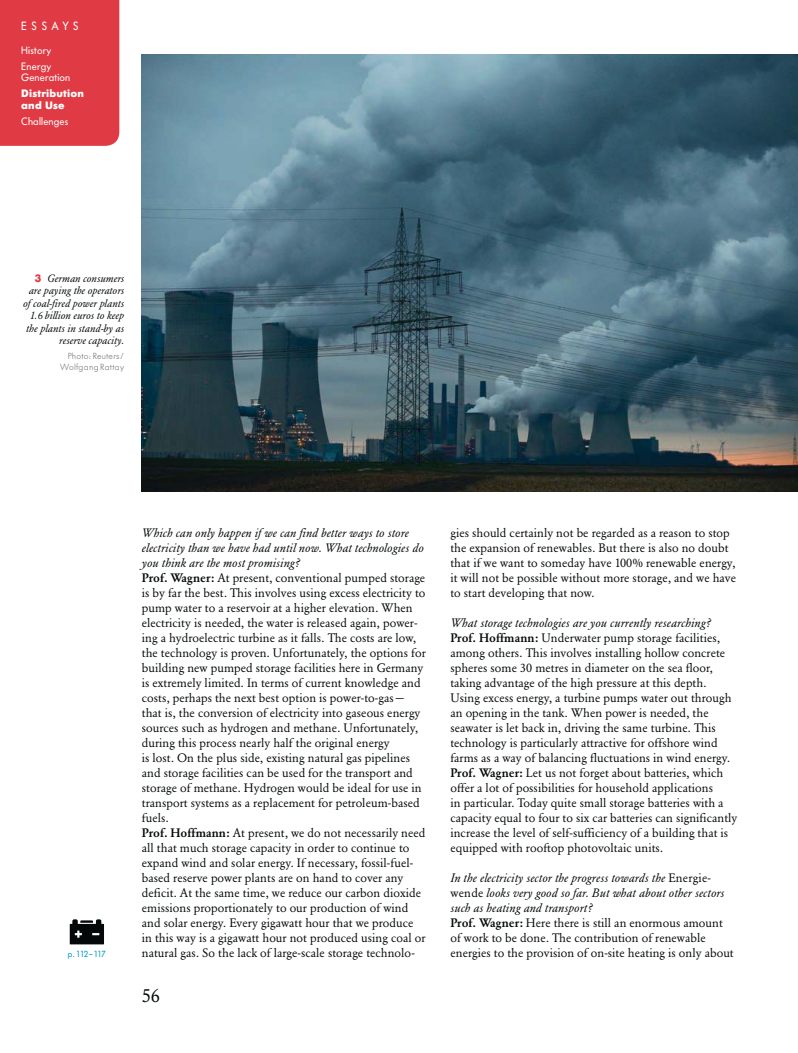
<style>
.page{position:relative;width:798px;height:1053px;background:#fff}
.page>*{position:absolute;margin:0;border:0;box-sizing:border-box;transform-origin:0 0}
.t1{font:18.75px "Garamond BQ";color:#040809}
.t2{font:12.12px/15px "Garamond BQ";letter-spacing:.005em;color:#040809}
.t3{font:11.88px "Futura BQ";letter-spacing:.38em;color:#fff}
.t4{font:italic 10.62px/12.5px "Garamond BQ";letter-spacing:.01em;color:#040809;text-align:right}
.t5{font:10.62px/16.2px "Futura BQ";letter-spacing:.02em;color:#fff}
.t6{font:700 10.62px/11.2px "Futura BQ";letter-spacing:.02em;color:#fff}
.t7{font:300 8.75px/11.2px "Futura BQ";letter-spacing:.025em;color:#6d6f71;text-align:right}
.t8{font:8.75px "Futura BQ";letter-spacing:-.06em;color:#009eca}
.s1{font-family:"Futura BQ";font-weight:700;font-style:normal;color:#e03a44}
.s2{font-style:italic}
.s3{font-weight:500}
</style>
<div class="page">
<div style="left:0;top:0;width:120px;height:146px;background:#e03a44"></div>
<img style="left:142px;top:55px;width:655px;height:436px">
<svg style="left:70px;top:919px;width:34px;height:25px"></svg>
<p class="t3" style="left:21px;top:21px;width:59px">ESSAYS</p>
<p class="t5" style="left:21px;top:43px;width:31px">History<br>Energy</p>
<p class="t5" style="left:21px;top:70px;width:50px">Generation</p>
<p class="t6" style="left:21px;top:89px;width:64px">Distribution and Use</p>
<p class="t5" style="left:21px;top:114px;width:49px">Challenges</p>
<p class="t4" style="left:23px;top:272px;width:102px"><span class="s1">3</span> German consumers are paying the operators of coal-fired power plants<br>1.6 billion euros to keep the plants in stand-by as reserve capacity.</p>
<p class="t7" style="left:60px;top:351px;width:65px">Photo: Reuters/<br>Wolfgang Rattay</p>
<p class="t8" style="left:68px;top:949px;width:39px">p. 112 – 117</p>
<p class="t2" style="left:142px;top:526px;width:285px"><span class="s2">Which can only happen if we can find better ways to store electricity than we have had until now. What technologies do you think are the most promising?<br></span><span class="s3">Prof. Wagner:</span> At present, conventional pumped storage is by far the best. This involves using excess electricity to pump water to a reservoir at a higher elevation. When electricity is needed, the water is released again, power&shy;ing a hydroelectric turbine as it falls. The costs are low, the technology is proven. Unfortunately, the options for building new pumped storage facilities here in Germany is extremely limited. In terms of current knowledge and costs, perhaps the next best option is power-to-gas — that is, the conversion of electricity into gaseous energy sources such as hydrogen and methane. Unfortunately, during this process nearly half the original energy<br>is lost. On the plus side, existing natural gas pipelines and storage facilities can be used for the transport and storage of methane. Hydrogen would be ideal for use in transport systems as a replacement for petroleum-based fuels.<br><span class="s3">Prof. Hoffmann:</span> At present, we do not necessarily need all that much storage capacity in order to continue to expand wind and solar energy. If necessary, fossil-fuel&shy;based reserve power plants are on hand to cover any deficit. At the same time, we reduce our carbon dioxide emissions proportionately to our production of wind and solar energy. Every gigawatt hour that we produce in this way is a gigawatt hour not produced using coal or natural gas. So the lack of large-scale storage technolo-</p>
<p class="t2" style="left:450px;top:526px;width:287px">gies should certainly not be regarded as a reason to stop the expansion of renewables. But there is also no doubt that if we want to someday have 100% renewable energy, it will not be possible without more storage, and we have to start developing that now.</p>
<p class="t2" style="left:450px;top:615px;width:288px"><span class="s2">What storage technologies are you currently researching?<br></span><span class="s3">Prof. Hoffmann:</span> Underwater pump storage facilities, among others. This involves installing hollow concrete spheres some 30 metres in diameter on the sea floor, taking advantage of the high pressure at this depth.<br>Using excess energy, a turbine pumps water out through an opening in the tank. When power is needed, the seawater is let back in, driving the same turbine. This technology is particularly attractive for offshore wind farms as a way of balancing fluctuations in wind energy.<br><span class="s3">Prof. Wagner:</span> Let us not forget about batteries, which offer a lot of possibilities for household applications<br>in particular. Today quite small storage batteries with a capacity equal to four to six car batteries can significantly increase the level of self-sufficiency of a building that is equipped with rooftop photovoltaic units.</p>
<p class="t2" style="left:450px;top:870px;width:285px"><span class="s2">In the electricity sector the progress towards the</span> Energie&shy;wende <span class="s2">looks very good so far. But what about other sectors such as heating and transport?<br></span><span class="s3">Prof. Wagner:</span> Here there is still an enormous amount of work to be done. The contribution of renewable energies to the provision of on-site heating is only about</p>
<h1 class="t1" style="left:142px;top:986px;width:20px">56</h1>
</div>
